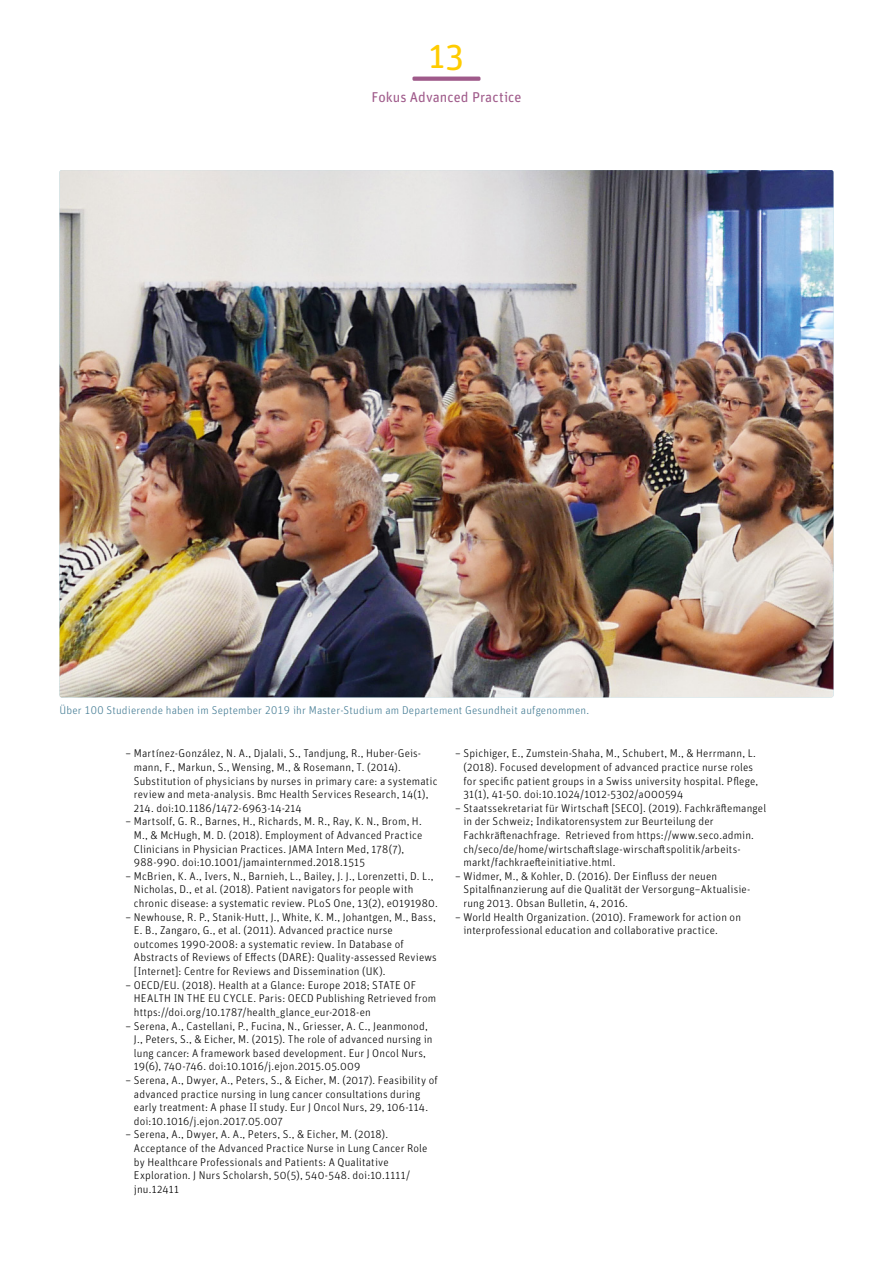
<style>
.page{position:relative;width:893px;height:1263px;background:#fff}
.page>*{position:absolute;margin:0;border:0;box-sizing:border-box;transform-origin:0 0}
.t1{font:36px "Unit Rounded Pro";color:#fc0}
.Kapitel-_Themenverwe{font:14.25px "Unit Rounded Pro";letter-spacing:.005em;color:#9f5a8a}
.t2{font:300 11.25px/13.6px "Unit Rounded Pro";letter-spacing:.015em;color:#000}
.Bildlegende{font:300 11.25px "Unit Rounded Pro";letter-spacing:.015em;color:#467d95}
</style>
<div class="page">
<svg style="left:412px;top:77px;width:68px;height:4px"></svg>
<img style="left:60px;top:170px;width:773px;height:527px">
<h1 class="t1" style="left:429px;top:31px;width:37px">13</h1>
<p class="Kapitel-_Themenverwe" style="left:371px;top:87px;width:152px">Fokus Advanced Practice</p>
<p class="Bildlegende" style="left:60px;top:703px;width:531px">Über 100 Studierende haben im September 2019 ihr Master-Studium am Departement Gesundheit aufgenommen.</p>
<p class="t2" style="left:134px;top:746px;width:305px;text-indent:-9px">– Martínez-González, N. A., Djalali, S., Tandjung, R., Huber-Geis&shy;mann, F., Markun, S., Wensing, M., &amp; Rosemann, T. (2014).<br>Substitution of physicians by nurses in primary care: a systematic review and meta-analysis. Bmc Health Services Research, 14(1), 214. doi:10.1186/1472-6963-14-214</p>
<p class="t2" style="left:134px;top:814px;width:290px;text-indent:-9px">– Martsolf, G. R., Barnes, H., Richards, M. R., Ray, K. N., Brom, H.<br>M., &amp; McHugh, M. D. (2018). Employment of Advanced Practice Clinicians in Physician Practices. JAMA Intern Med, 178(7), 988-990. doi:10.1001/jamainternmed.2018.1515</p>
<p class="t2" style="left:134px;top:869px;width:305px;text-indent:-9px">– McBrien, K. A., Ivers, N., Barnieh, L., Bailey, J. J., Lorenzetti, D. L.,<br>Nicholas, D., et al. (2018). Patient navigators for people with chronic disease: a systematic review. PLoS One, 13(2), e0191980.</p>
<p class="t2" style="left:134px;top:910px;width:304px;text-indent:-9px">– Newhouse, R. P., Stanik-Hutt, J., White, K. M., Johantgen, M., Bass, E. B., Zangaro, G., et al. (2011). Advanced practice nurse outcomes 1990-2008: a systematic review. In Database of Abstracts of Reviews of Effects (DARE): Quality-assessed Reviews [Internet]: Centre for Reviews and Dissemination (UK).</p>
<p class="t2" style="left:134px;top:978px;width:304px;text-indent:-9px">– OECD/EU. (2018). Health at a Glance: Europe 2018; STATE OF<br>HEALTH IN THE EU CYCLE. Paris: OECD Publishing Retrieved from https://doi.org/10.1787/health_glance_eur-2018-en</p>
<p class="t2" style="left:134px;top:1018px;width:300px;text-indent:-9px">– Serena, A., Castellani, P., Fucina, N., Griesser, A. C., Jeanmonod, J., Peters, S., &amp; Eicher, M. (2015). The role of advanced nursing in lung cancer: A framework based development. Eur J Oncol Nurs, 19(6), 740-746. doi:10.1016/j.ejon.2015.05.009</p>
<p class="t2" style="left:134px;top:1073px;width:305px;text-indent:-9px">– Serena, A., Dwyer, A., Peters, S., &amp; Eicher, M. (2017). Feasibility of advanced practice nursing in lung cancer consultations during early treatment: A phase II study. Eur J Oncol Nurs, 29, 106-114. doi:10.1016/j.ejon.2017.05.007</p>
<p class="t2" style="left:134px;top:1127px;width:295px;text-indent:-9px">– Serena, A., Dwyer, A. A., Peters, S., &amp; Eicher, M. (2018).<br>Acceptance of the Advanced Practice Nurse in Lung Cancer Role by Healthcare Professionals and Patients: A Qualitative Exploration. J Nurs Scholarsh, 50(5), 540-548. doi:10.1111/ jnu.12411</p>
<p class="t2" style="left:463px;top:746px;width:296px;text-indent:-9px">– Spichiger, E., Zumstein-Shaha, M., Schubert, M., &amp; Herrmann, L. (2018). Focused development of advanced practice nurse roles for specific patient groups in a Swiss university hospital. Pflege, 31(1), 41-50. doi:10.1024/1012-5302/a000594</p>
<p class="t2" style="left:463px;top:801px;width:304px;text-indent:-9px">– Staatssekretariat für Wirtschaft [SECO]. (2019). Fachkräftemangel in der Schweiz; Indikatorensystem zur Beurteilung der Fachkräftenachfrage. Retrieved from https://www.seco.admin. ch/seco/de/home/wirtschaftslage-wirschaftspolitik/arbeits&shy;markt/fachkraefteinitiative.html.</p>
<p class="t2" style="left:463px;top:869px;width:288px;text-indent:-9px">– Widmer, M., &amp; Kohler, D. (2016). Der Einfluss der neuen<br>Spitalfinanzierung auf die Qualität der Versorgung–Aktualisie&shy;rung 2013. Obsan Bulletin, 4, 2016.</p>
<p class="t2" style="left:463px;top:910px;width:279px;text-indent:-9px">– World Health Organization. (2010). Framework for action on interprofessional education and collaborative practice.</p>
</div>
